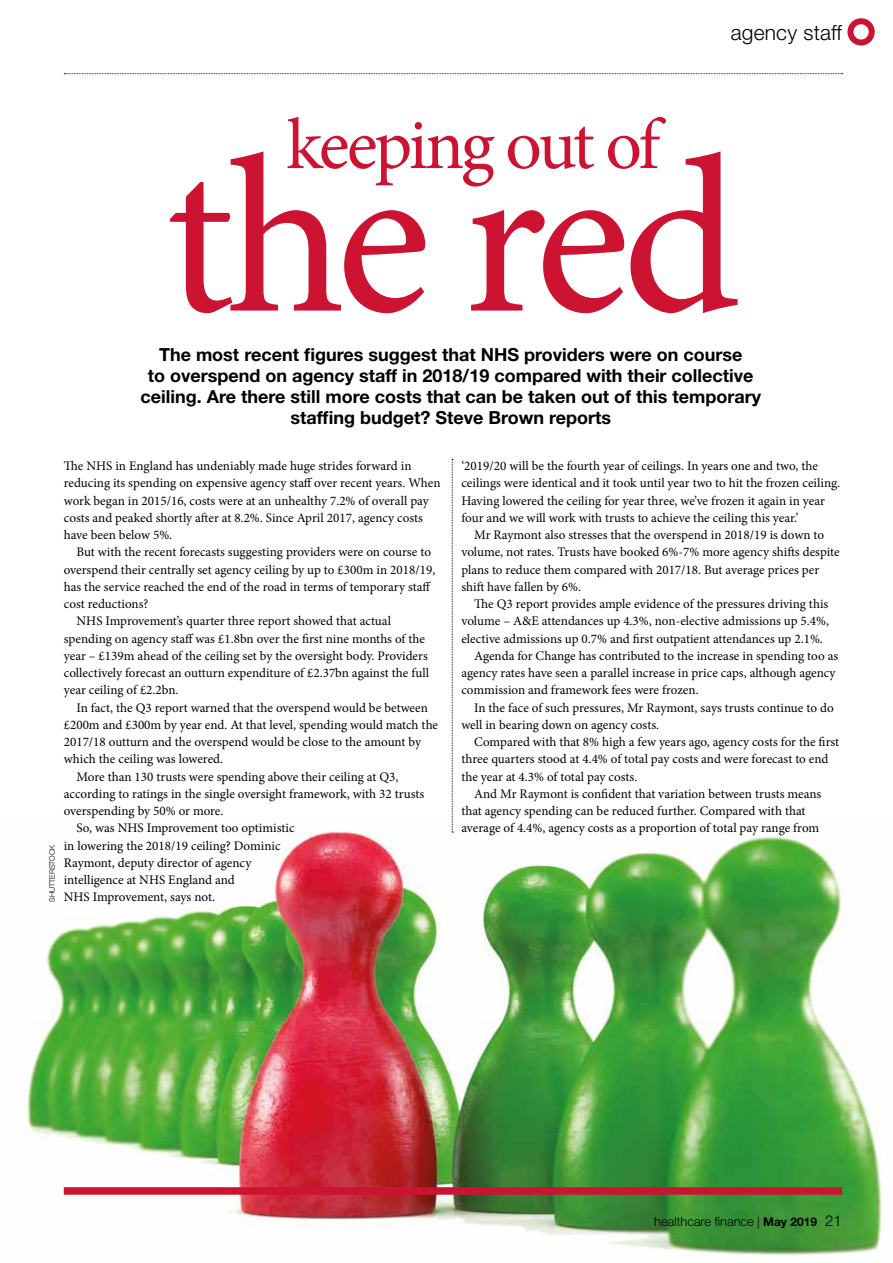
<style>
.page{position:relative;width:893px;height:1263px;background:#fff}
.page>*{position:absolute;margin:0;border:0;box-sizing:border-box;transform-origin:0 0}
.t1{font:223.5px "Minion Pro";letter-spacing:-.04em;color:#cc1331}
.t2{font:72px "Minion Pro";letter-spacing:-.05em;color:#cc1331}
.t3{font:300 21px "Helvetica Neue LT Pro";letter-spacing:.01em;color:#000}
.t4{font:700 18px/21px "Helvetica Neue LT Pro";color:#000;text-align:center}
.t5{font:13.2px/17.2px "Minion Pro";color:#000}
.t6{font:300 12.75px "Helvetica Neue LT Pro";color:#000}
.t7{font:300 7.5px "Helvetica Neue";letter-spacing:-.01em;color:#000}
.s1{font-size:12px}
.s2{font-weight:700;font-size:12px}
.s3{font-size:15px}
</style>
<div class="page">
<img style="left:26px;top:816px;width:856px;height:442px">
<svg style="left:64px;top:73px;width:779px;height:1px"></svg>
<div style="left:64px;top:1187px;width:778px;height:8px;background:#cc1331"></div>
<div style="left:847px;top:18px;width:28px;height:28px;border:6px solid #cc1331;border-radius:50%"></div>
<svg style="left:452px;top:459px;width:1px;height:374px"></svg>
<h3 class="t3" style="left:731px;top:19px;width:113px">agency staff</h3>
<h2 class="t2" style="left:287px;top:97px;width:374px">keeping out of</h2>
<h1 class="t1" style="left:166px;top:89px;width:576px">the red</h1>
<h3 class="t4" style="left:159px;top:343px;width:585px">The most recent figures suggest that NHS providers were on course</h3>
<h3 class="t4" style="left:140px;top:364px;width:622px">to overspend on agency staff in 2018/19 compared with their collective ceiling. Are there still more costs that can be taken out of this temporary staffing budget? Steve Brown reports</h3>
<p class="t7" style="left:46px;top:902px;width:58px;rotate:-90deg">SHUTTERSTOCK</p>
<p class="t5" style="left:64px;top:457px;width:378px">The NHS in England has undeniably made huge strides forward in reducing its spending on expensive agency staff over recent years. When work began in 2015/16, costs were at an unhealthy 7.2% of overall pay costs and peaked shortly after at 8.2%. Since April 2017, agency costs have been below 5%.</p>
<p class="t5" style="left:77px;top:544px;width:356px">But with the recent forecasts suggesting providers were on course to</p>
<p class="t5" style="left:64px;top:561px;width:373px">overspend their centrally set agency ceiling by up to £300m in 2018/19,</p>
<p class="t5" style="left:64px;top:578px;width:369px">has the service reached the end of the road in terms of temporary staff</p>
<p class="t5" style="left:64px;top:595px;width:86px">cost reductions?</p>
<p class="t5" style="left:77px;top:613px;width:316px">NHS Improvement’s quarter three report showed that actual</p>
<p class="t5" style="left:64px;top:630px;width:363px">spending on agency staff was £1.8bn over the first nine months of the</p>
<p class="t5" style="left:64px;top:647px;width:366px">year – £139m ahead of the ceiling set by the oversight body. Providers</p>
<p class="t5" style="left:64px;top:664px;width:367px">collectively forecast an outturn expenditure of £2.37bn against the full</p>
<p class="t5" style="left:64px;top:681px;width:116px">year ceiling of £2.2bn.</p>
<p class="t5" style="left:77px;top:699px;width:353px">In fact, the Q3 report warned that the overspend would be between</p>
<p class="t5" style="left:64px;top:716px;width:376px">£200m and £300m by year end. At that level, spending would match the</p>
<p class="t5" style="left:64px;top:733px;width:359px">2017/18 outturn and the overspend would be close to the amount by</p>
<p class="t5" style="left:64px;top:750px;width:161px">which the ceiling was lowered.</p>
<p class="t5" style="left:77px;top:768px;width:323px">More than 130 trusts were spending above their ceiling at Q3,</p>
<p class="t5" style="left:64px;top:785px;width:362px">according to ratings in the single oversight framework, with 32 trusts</p>
<p class="t5" style="left:64px;top:802px;width:161px">overspending by 50% or more.</p>
<p class="t5" style="left:77px;top:819px;width:220px">So, was NHS Improvement too optimistic</p>
<p class="t5" style="left:64px;top:837px;width:218px">in lowering the 2018/19 ceiling? Dominic</p>
<p class="t5" style="left:64px;top:854px;width:189px">Raymont, deputy director of agency</p>
<p class="t5" style="left:64px;top:871px;width:172px">intelligence at NHS England and</p>
<p class="t5" style="left:64px;top:888px;width:153px">NHS Improvement, says not.</p>
<p class="t5" style="left:461px;top:457px;width:380px">‘2019/20 will be the fourth year of ceilings. In years one and two, the ceilings were identical and it took until year two to hit the frozen ceiling.<br>Having lowered the ceiling for year three, we’ve frozen it again in year four and we will work with trusts to achieve the ceiling this year.’</p>
<p class="t5" style="left:461px;top:526px;width:380px;text-indent:13px">Mr Raymont also stresses that the overspend in 2018/19 is down to volume, not rates. Trusts have booked 6%-7% more agency shifts despite plans to reduce them compared with 2017/18. But average prices per shift have fallen by 6%.</p>
<p class="t5" style="left:474px;top:595px;width:356px">The Q3 report provides ample evidence of the pressures driving this</p>
<p class="t5" style="left:461px;top:612px;width:369px">volume – A&amp;E attendances up 4.3%, non-elective admissions up 5.4%,</p>
<p class="t5" style="left:461px;top:630px;width:363px">elective admissions up 0.7% and first outpatient attendances up 2.1%.</p>
<p class="t5" style="left:474px;top:647px;width:366px">Agenda for Change has contributed to the increase in spending too as</p>
<p class="t5" style="left:461px;top:664px;width:376px">agency rates have seen a parallel increase in price caps, although agency</p>
<p class="t5" style="left:461px;top:681px;width:239px">commission and framework fees were frozen.</p>
<p class="t5" style="left:474px;top:699px;width:361px">In the face of such pressures, Mr Raymont, says trusts continue to do</p>
<p class="t5" style="left:461px;top:716px;width:199px">well in bearing down on agency costs.</p>
<p class="t5" style="left:474px;top:733px;width:367px">Compared with that 8% high a few years ago, agency costs for the first</p>
<p class="t5" style="left:461px;top:750px;width:369px">three quarters stood at 4.4% of total pay costs and were forecast to end</p>
<p class="t5" style="left:461px;top:768px;width:178px">the year at 4.3% of total pay costs.</p>
<p class="t5" style="left:474px;top:785px;width:349px">And Mr Raymont is confident that variation between trusts means</p>
<p class="t5" style="left:461px;top:802px;width:346px">that agency spending can be reduced further. Compared with that</p>
<p class="t5" style="left:461px;top:819px;width:359px">average of 4.4%, agency costs as a proportion of total pay range from</p>
<p class="t6" style="left:654px;top:1213px;width:189px">healthcare finance <span class="s1">|</span> <span class="s2">May 2019</span> <span class="s3">21</span></p>
</div>
